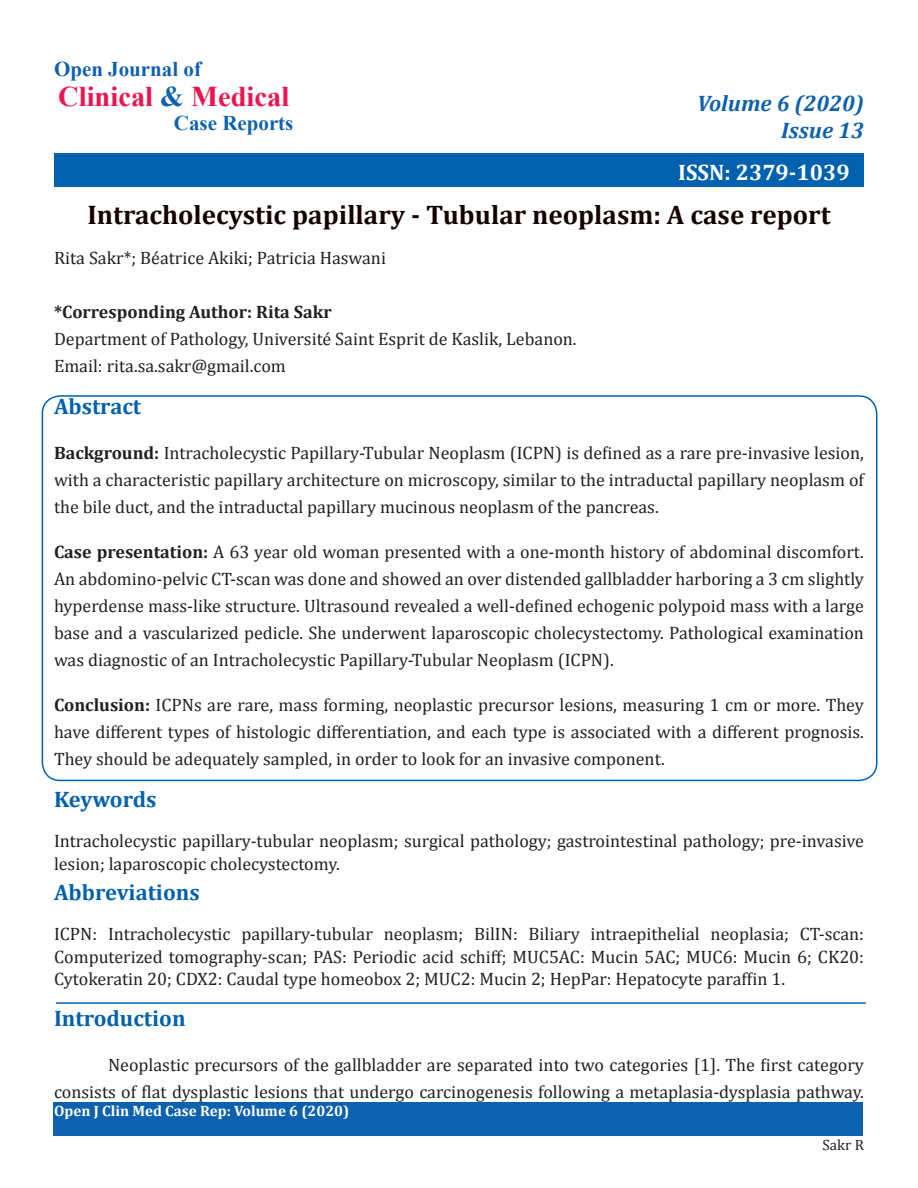
<style>
.page{position:relative;width:918px;height:1188px;background:#fff}
.page>*{position:absolute;margin:0;border:0;box-sizing:border-box;transform-origin:0 0}
.t1{font:700 28.5px "Times New Roman";color:#ed1450}
.t2{font:700 27px "Cambria";color:#150000}
.t3{font:700 22.5px "Cambria";color:#0061af}
.t4{font:italic 700 22.5px "Cambria";color:#0d61af}
.t5{font:700 22.5px "Cambria";color:#fff}
.t6{font:700 21px "Times New Roman";color:#0d61af}
.t7{font:18px/27px "Cambria";color:#231f20;text-align:justify}
.t8{font:700 18px "Cambria";color:#231f20}
.t9{font:700 15px "Cambria";color:#fff}
.t10{font:15px "Cambria";color:#231f20}
.s1{color:#0d61af}
.s2{font-weight:700}
</style>
<div class="page">
<div style="left:54px;top:153px;width:810px;height:34px;background:#0061af"></div>
<div style="left:53px;top:1102px;width:810px;height:34px;background:#0d61af"></div>
<div style="left:42px;top:395px;width:836px;height:386px;border:2px solid #0061af;border-radius:18px"></div>
<hr style="left:56px;top:1002px;width:810px;height:2px;background:#0061af">
<p class="t6" style="left:54px;top:54px;width:149px">Open Journal of</p>
<p class="t1" style="left:58px;top:76px;width:233px">Clinical <span class="s1">&amp;</span> Medical</p>
<p class="t6" style="left:174px;top:108px;width:121px">Case Reports</p>
<p class="t4" style="left:697px;top:88px;width:168px">Volume 6 (2020)</p>
<p class="t4" style="left:781px;top:115px;width:84px">Issue 13</p>
<p class="t5" style="left:678px;top:156px;width:173px">ISSN: 2379-1039</p>
<p class="t2" style="left:87px;top:195px;width:745px">Intracholecystic papillary - Tubular neoplasm: A case report</p>
<p class="t7" style="left:54px;top:245px;width:334px">Rita Sakr*; Béatrice Akiki; Patricia Haswani</p>
<p class="t8" style="left:54px;top:299px;width:279px">*Corresponding Author: Rita Sakr</p>
<p class="t7" style="left:54px;top:326px;width:524px">Department of Pathology, Université Saint Esprit de Kaslik, Lebanon.</p>
<p class="t7" style="left:54px;top:353px;width:233px">Email: rita.sa.sakr@gmail.com</p>
<p class="t3" style="left:54px;top:390px;width:89px">Abstract</p>
<p class="t7" style="left:54px;top:439px;width:812px"><span class="s2">Background:</span> Intracholecystic Papillary-Tubular Neoplasm (ICPN) is defined as a rare pre-invasive lesion, with a characteristic papillary architecture on microscopy, similar to the intraductal papillary neoplasm of the bile duct, and the intraductal papillary mucinous neoplasm of the pancreas.</p>
<p class="t7" style="left:54px;top:538px;width:812px"><span class="s2">Case presentation:</span> A 63 year old woman presented with a one-month history of abdominal discomfort.<br>An abdomino-pelvic CT-scan was done and showed an over distended gallbladder harboring a 3 cm slightly hyperdense mass-like structure. Ultrasound revealed a well-defined echogenic polypoid mass with a large base and a vascularized pedicle. She underwent laparoscopic cholecystectomy. Pathological examination was diagnostic of an Intracholecystic Papillary-Tubular Neoplasm (ICPN).</p>
<p class="t7" style="left:54px;top:691px;width:811px"><span class="s2">Conclusion:</span> ICPNs are rare, mass forming, neoplastic precursor lesions, measuring 1 cm or more. They have different types of histologic differentiation, and each type is associated with a different prognosis.<br>They should be adequately sampled, in order to look for an invasive component.</p>
<p class="t3" style="left:54px;top:783px;width:104px">Keywords</p>
<p class="t7" style="left:54px;top:830px;width:811px;line-height:22.5px">Intracholecystic papillary-tubular neoplasm; surgical pathology; gastrointestinal pathology; pre-invasive lesion; laparoscopic cholecystectomy.</p>
<p class="t3" style="left:54px;top:876px;width:147px">Abbreviations</p>
<p class="t7" style="left:54px;top:923px;width:812px;line-height:22.5px">ICPN: Intracholecystic papillary-tubular neoplasm; BilIN: Biliary intraepithelial neoplasia; CT-scan:<br>Computerized tomography-scan; PAS: Periodic acid schiff; MUC5AC: Mucin 5AC; MUC6: Mucin 6; CK20:<br>Cytokeratin 20; CDX2: Caudal type homeobox 2; MUC2: Mucin 2; HepPar: Hepatocyte paraffin 1.</p>
<p class="t3" style="left:54px;top:1002px;width:133px">Introduction</p>
<p class="t7" style="left:54px;top:1051px;width:812px;text-align:right">Neoplastic precursors of the gallbladder are separated into two categories [1]. The first category consists of flat dysplastic lesions that undergo carcinogenesis following a metaplasia-dysplasia pathway.</p>
<p class="t9" style="left:54px;top:1100px;width:297px">Open J Clin Med Case Rep: Volume 6 (2020)</p>
<p class="t10" style="left:823px;top:1136px;width:43px">Sakr R</p>
</div>
